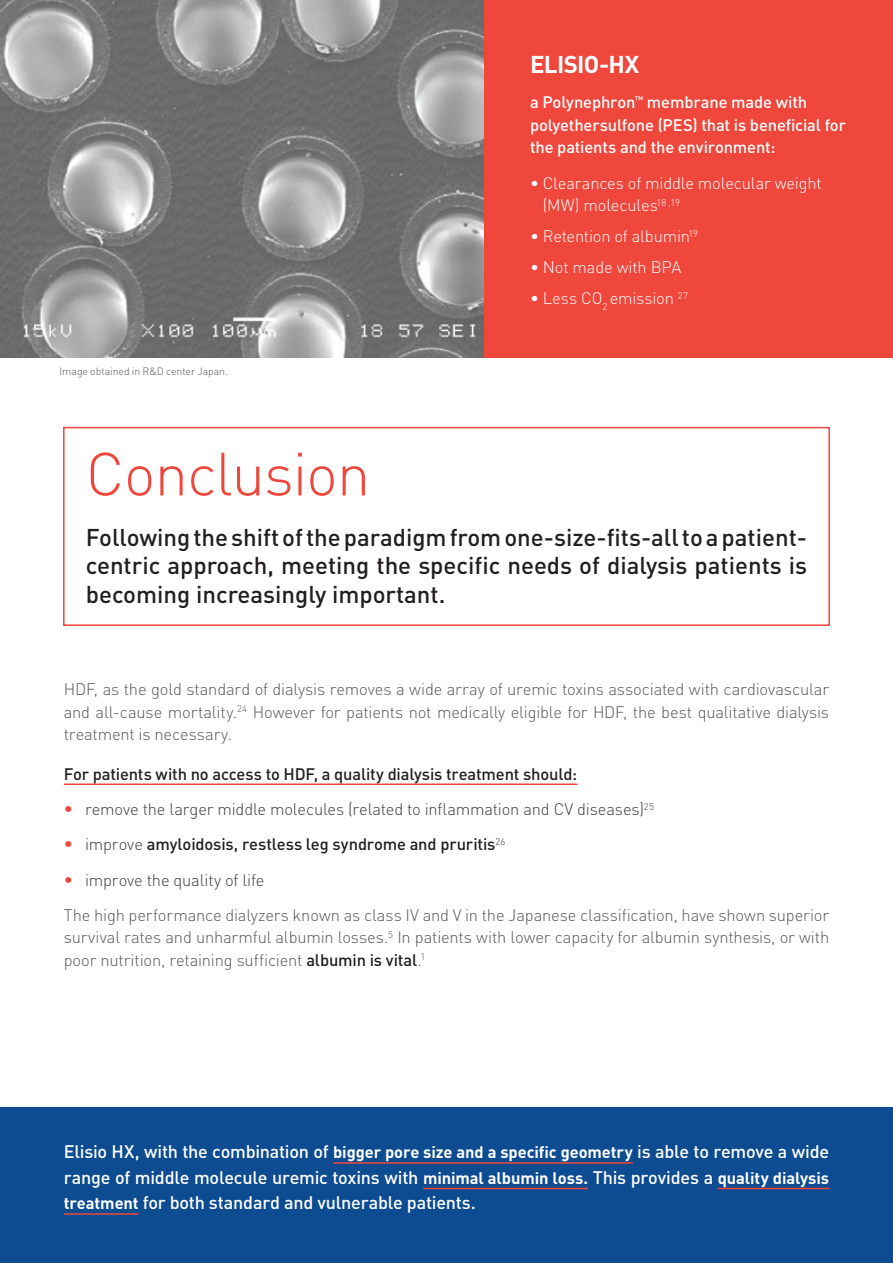
<style>
.page{position:relative;width:893px;height:1263px;background:#fff}
.page>*{position:absolute;margin:0;border:0;box-sizing:border-box;transform-origin:0 0}
.t1{font:300 60px "DIN Pro";letter-spacing:-.015em;color:#ef473c}
.t2{font:500 24px/28.8px "DIN Pro";color:#231f20;text-align:justify}
.t3{font:700 24px "DIN Pro";letter-spacing:-.025em;color:#fff}
.t4{font:500 18px/25.5px "DIN Pro";letter-spacing:-.01em;color:#fff;text-align:justify}
.t5{font:300 16.5px/22.5px "DIN Pro";letter-spacing:-.01em;color:#57585a}
.t6{font:500 16.5px "DIN Pro";letter-spacing:-.01em;color:#231f20}
.t7{font:300 16.5px/22.5px "DIN Pro";letter-spacing:-.01em;color:#fff}
.t8{font:500 16.5px/22.5px "DIN Pro";letter-spacing:-.01em;color:#fff}
.t9{font:300 16.5px "DIN Pro";letter-spacing:-.01em;color:#3e3e3f}
.t10{font:300 10.5px "DIN Pro";letter-spacing:-.005em;color:#57585a}
.s1{font-weight:500;font-size:18px;color:#ef473c}
.s2{font-size:18px;color:#ef473c}
.s3{font-weight:300;color:#3e3e3f}
.s4{color:#3e3e3f}
.s5{font-weight:500;color:#231f20}
.s6{font-weight:700;font-size:16.5px}
</style>
<div class="page">
<div style="left:0;top:1107px;width:893px;height:156px;background:#0d4c91"></div>
<hr style="left:64px;top:783px;width:513px;height:2px;background:#ef473c">
<img style="left:0;top:0;width:485px;height:357px">
<div style="left:63px;top:427px;width:767px;height:199px;border:2px solid #ef473c"></div>
<hr style="left:333px;top:1162px;width:300px;height:2px;background:#ef473c">
<hr style="left:423px;top:1188px;width:165px;height:1px;background:#ef473c">
<hr style="left:718px;top:1188px;width:111px;height:1px;background:#ef473c">
<hr style="left:64px;top:1213px;width:75px;height:2px;background:#ef473c">
<div style="left:485px;top:0;width:408px;height:357px;background:#ef473c"></div>
<p class="t10" style="left:60px;top:363px;width:170px">Image obtained in R&amp;D center Japan.</p>
<h2 class="t3" style="left:530px;top:44px;width:111px">ELISIO-HX</h2>
<p class="t8" style="left:530px;top:89px;width:317px">a Polynephron<sup>™</sup> membrane made with polyethersulfone (PES) that is beneficial for the patients and the environment:</p>
<p class="t7" style="left:543px;top:170px;width:280px;text-indent:-13px">• Clearances of middle molecular weight (MW) molecules<sup>18</sup> <sup>,19</sup></p>
<p class="t7" style="left:530px;top:224px;width:170px">• Retention of albumin<sup>19</sup></p>
<p class="t7" style="left:530px;top:255px;width:153px">• Not made with BPA</p>
<p class="t7" style="left:530px;top:286px;width:159px">• Less CO<sub>2</sub> emission <sup>27</sup></p>
<h1 class="t1" style="left:86px;top:427px;width:286px">Conclusion</h1>
<h2 class="t2" style="left:86px;top:520px;width:723px">Following the shift of the paradigm from one-size-fits-all to a patient&shy;centric approach, meeting the specific needs of dialysis patients is becoming increasingly important.</h2>
<p class="t5" style="left:64px;top:677px;width:767px;text-align:justify">HDF, as the gold standard of dialysis removes a wide array of uremic toxins associated with cardiovascular and all-cause mortality.<sup>24</sup> However for patients not medically eligible for HDF, the best qualitative dialysis treatment is necessary.</p>
<p class="t6" style="left:64px;top:760px;width:515px">For patients with no access to HDF, a quality dialysis treatment should:</p>
<p class="t9" style="left:64px;top:796px;width:592px"><span class="s1">•</span> remove the larger middle molecules (related to inflammation and CV diseases)<sup>25</sup></p>
<p class="t6" style="left:64px;top:831px;width:443px"><span class="s2">•</span> <span class="s3">improve</span> amyloidosis, restless leg syndrome and pruritis<sup>26</sup></p>
<p class="t5" style="left:64px;top:860px;width:767px;line-height:35.2px"><span class="s1">•</span> <span class="s4">improve the quality of life<br></span>The high performance dialyzers known as class IV and V in the Japanese classification, have shown superior</p>
<p class="t5" style="left:64px;top:925px;width:767px">survival rates and unharmful albumin losses.<sup>5</sup> In patients with lower capacity for albumin synthesis, or with poor nutrition, retaining sufficient <span class="s5">albumin is vital</span>.<sup>1</sup></p>
<p class="t4" style="left:64px;top:1137px;width:767px">Elisio HX, with the combination of <span class="s6">bigger pore size and a specific geometry</span> is able to remove a wide range of middle molecule uremic toxins with <span class="s6">minimal albumin loss.</span> This provides a <span class="s6">quality dialysis treatment</span> for both standard and vulnerable patients.</p>
</div>
